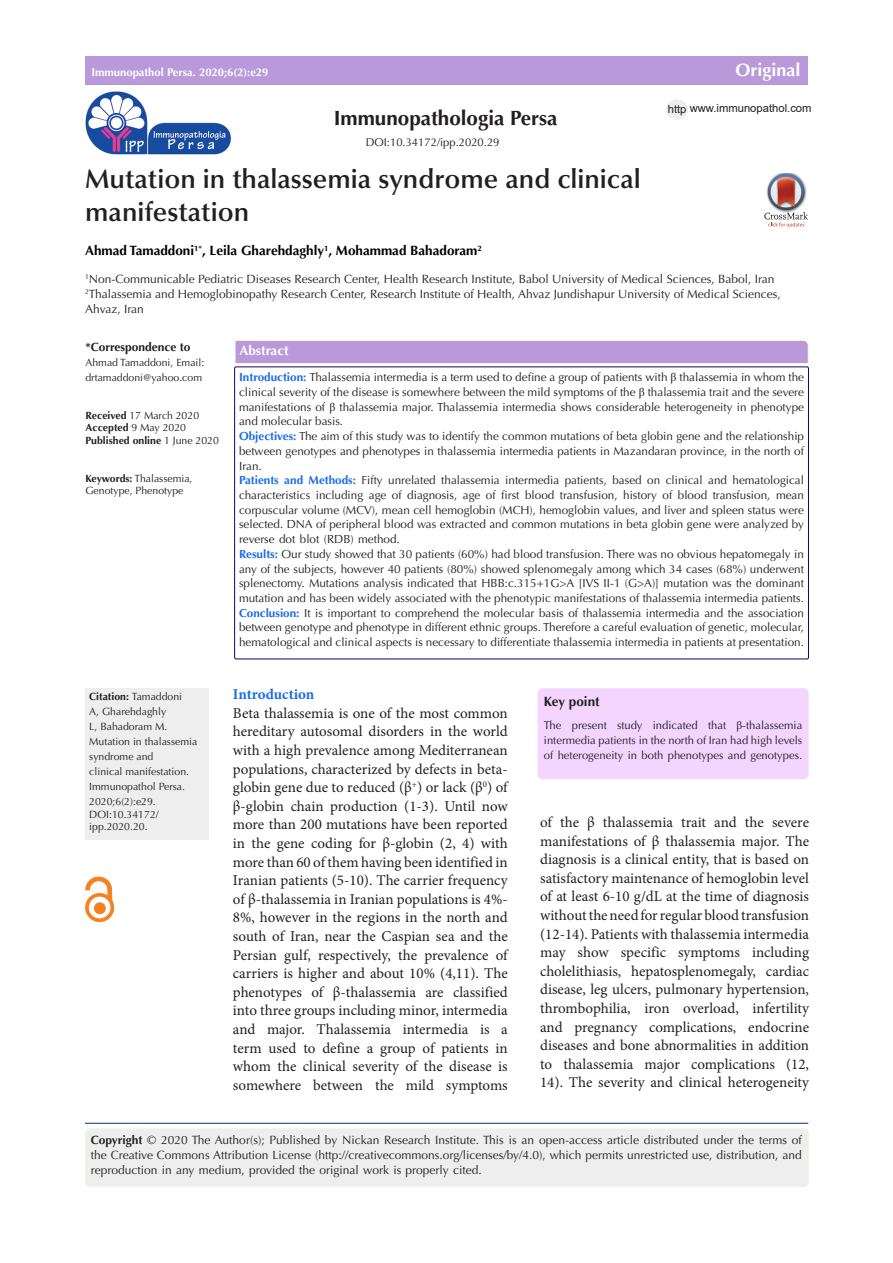
<style>
.page{position:relative;width:893px;height:1263px;background:#fff}
.page>*{position:absolute;margin:0;border:0;box-sizing:border-box;transform-origin:0 0}
.t1{font:600 27px/33px "Optima LT Std";color:#231f20}
.t2{font:700 20.55px "Optima LT Std";color:#231f20}
.t3{font:700 18px "Optima LT Std";color:#fff}
.t4{font:15px/18.6px "Minion Pro";color:#231f20;text-align:justify}
.t5{font:700 15px "Minion Pro";letter-spacing:-.005em;color:#196ce8}
.t6{font:700 13.5px "Optima LT Std";color:#000}
.Default{font:700 13.5px "Optima LT Std";color:#fff}
.t7{font:700 13.5px "Optima LT Std";color:#231f20}
.t8{font:12px/15px "Optima LT Std";color:#231f20;text-align:justify}
.t9{font:700 12px "Optima LT Std";color:#231f20}
.t10{font:11.7px/14.7px "Optima LT Std";color:#231f20;text-align:justify}
.t11{font:11.25px/15px "Optima LT Std";color:#231f20;text-align:justify}
.t12{font:700 11.25px "Optima LT Std";color:#fff}
.t13{font:11.25px "Arial";color:#231f20}
.t14{font:10.5px/15px "Optima LT Std";color:#231f20}
.t15{font:700 10.5px "Optima LT Std";color:#231f20}
.s1{font-weight:700}
.s2{font-weight:400}
.s3{font-weight:700;color:#196ce8}
.s4{font-family:"Times New Roman"}
</style>
<div class="page">
<hr style="left:85px;top:1123px;width:723px;height:1px;background:#053278">
<div style="left:86px;top:1129px;width:722px;height:57px;background:#eee;border-radius:4px"></div>
<div style="left:85px;top:1128px;width:724px;height:59px;border:2px solid #ebf5e8;border-radius:4px"></div>
<div style="left:85px;top:56px;width:723px;height:29px;background:#ba99da"></div>
<img style="left:85px;top:92px;width:146px;height:62px">
<div style="left:666px;top:99px;width:22px;height:21px;background:#eee;border-radius:50%"></div>
<div style="left:234px;top:367px;width:575px;height:292px;border:1px solid #190066"></div>
<svg style="left:235px;top:340px;width:574px;height:24px;background:#bfa0db"></svg>
<div style="left:85px;top:688px;width:123px;height:152px;background:#eee"></div>
<div style="left:94px;top:903px;width:11px;height:11px;background:#f58220;border-radius:50%"></div>
<div style="left:94px;top:903px;width:11px;height:11px;border:1px solid #f58220;border-radius:50%"></div>
<div style="left:85px;top:893px;width:29px;height:29px;border:4px solid #f58220;border-radius:50%"></div>
<svg style="left:86px;top:877px;width:26px;height:24px"></svg>
<div style="left:537px;top:688px;width:272px;height:91px;background:#f4d5ff;border-radius:5px"></div>
<img style="left:778px;top:173px;width:17px;height:1px">
<svg style="left:764px;top:174px;width:44px;height:53px"></svg>
<p class="t12" style="left:91px;top:66px;width:179px">Immunopathol Persa. 2020;6(2):e29</p>
<p class="t3" style="left:735px;top:59px;width:67px">Original</p>
<p class="t2" style="left:334px;top:106px;width:225px">Immunopathologia Persa</p>
<p class="t13" style="left:668px;top:101px;width:145px">http www.immunopathol.com</p>
<p class="t11" style="left:366px;top:135px;width:135px">DOI:10.34172/ipp.2020.29</p>
<p class="t1" style="left:85px;top:163px;width:557px">Mutation in thalassemia syndrome and clinical manifestation</p>
<p class="t6" style="left:85px;top:243px;width:398px">Ahmad Tamaddoni<sup>1*</sup>, Leila Gharehdaghly<sup>1</sup>, Mohammad Bahadoram<sup>2</sup></p>
<p class="t8" style="left:85px;top:272px;width:691px"><sup>1</sup>Non-Communicable Pediatric Diseases Research Center, Health Research Institute, Babol University of Medical Sciences, Babol, Iran</p>
<p class="t8" style="left:85px;top:287px;width:697px"><sup>2</sup>Thalassemia and Hemoglobinopathy Research Center, Research Institute of Health, Ahvaz Jundishapur University of Medical Sciences,<br>Ahvaz, Iran</p>
<p class="t9" style="left:85px;top:340px;width:107px">*Correspondence to</p>
<p class="t14" style="left:85px;top:355px;width:120px">Ahmad Tamaddoni, Email: drtamaddoni@yahoo.com</p>
<p class="t14" style="left:85px;top:408px;width:115px"><span class="s1">Received</span> 17 March 2020</p>
<p class="t15" style="left:85px;top:422px;width:102px">Accepted <span class="s2">9 May 2020</span></p>
<p class="t15" style="left:85px;top:434px;width:135px">Published online <span class="s2">1 June 2020</span></p>
<p class="t14" style="left:85px;top:472px;width:109px;line-height:12.6px"><span class="s1">Keywords:</span> Thalassemia,<br>Genotype, Phenotype</p>
<p class="Default" style="left:239px;top:342px;width:51px">Abstract</p>
<p class="t10" style="left:239px;top:370px;width:566px"><span class="s3">Introduction:</span> Thalassemia intermedia is a term used to define a group of patients with <span class="s4">β</span> thalassemia in whom the clinical severity of the disease is somewhere between the mild symptoms of the <span class="s4">β</span> thalassemia trait and the severe manifestations of <span class="s4">β</span> thalassemia major. Thalassemia intermedia shows considerable heterogeneity in phenotype and molecular basis.</p>
<p class="t10" style="left:239px;top:429px;width:566px"><span class="s3">Objectives:</span> The aim of this study was to identify the common mutations of beta globin gene and the relationship between genotypes and phenotypes in thalassemia intermedia patients in Mazandaran province, in the north of Iran.</p>
<p class="t10" style="left:239px;top:473px;width:566px"><span class="s3">Patients and Methods:</span> Fifty unrelated thalassemia intermedia patients, based on clinical and hematological characteristics including age of diagnosis, age of first blood transfusion, history of blood transfusion, mean corpuscular volume (MCV), mean cell hemoglobin (MCH), hemoglobin values, and liver and spleen status were selected. DNA of peripheral blood was extracted and common mutations in beta globin gene were analyzed by reverse dot blot (RDB) method.</p>
<p class="t10" style="left:239px;top:547px;width:566px"><span class="s3">Results:</span> Our study showed that 30 patients (60%) had blood transfusion. There was no obvious hepatomegaly in any of the subjects, however 40 patients (80%) showed splenomegaly among which 34 cases (68%) underwent splenectomy. Mutations analysis indicated that HBB:c.315+1G&gt;A [IVS II-1 (G&gt;A)] mutation was the dominant mutation and has been widely associated with the phenotypic manifestations of thalassemia intermedia patients.</p>
<p class="t10" style="left:239px;top:605px;width:566px"><span class="s3">Conclusion:</span> It is important to comprehend the molecular basis of thalassemia intermedia and the association between genotype and phenotype in different ethnic groups. Therefore a careful evaluation of genetic, molecular, hematological and clinical aspects is necessary to differentiate thalassemia intermedia in patients at presentation.</p>
<p class="t14" style="left:89px;top:689px;width:109px"><span class="s1">Citation:</span> Tamaddoni<br>A, Gharehdaghly<br>L, Bahadoram M.<br>Mutation in thalassemia syndrome and<br>clinical manifestation.<br>Immunopathol Persa.<br>2020;6(2):e29.</p>
<p class="t14" style="left:89px;top:808px;width:71px;line-height:12.6px">DOI:10.34172/ ipp.2020.20.</p>
<p class="t5" style="left:233px;top:684px;width:83px">Introduction</p>
<p class="t4" style="left:233px;top:704px;width:276px">Beta thalassemia is one of the most common hereditary autosomal disorders in the world with a high prevalence among Mediterranean populations, characterized by defects in beta&shy;globin gene due to reduced (β<sup>+</sup>) or lack (β<sup>0</sup>) of β-globin chain production (1-3). Until now more than 200 mutations have been reported in the gene coding for β-globin (2, 4) with more than 60 of them having been identified in Iranian patients (5-10). The carrier frequency of β-thalassemia in Iranian populations is 4%- 8%, however in the regions in the north and south of Iran, near the Caspian sea and the Persian gulf, respectively, the prevalence of carriers is higher and about 10% (4,11). The phenotypes of β-thalassemia are classified into three groups including minor, intermedia and major. Thalassemia intermedia is a term used to define a group of patients in whom the clinical severity of the disease is somewhere between the mild symptoms</p>
<p class="t7" style="left:544px;top:693px;width:57px">Key point</p>
<p class="t11" style="left:544px;top:718px;width:260px">The present study indicated that <span class="s4">β</span>-thalassemia intermedia patients in the north of Iran had high levels of heterogeneity in both phenotypes and genotypes.</p>
<p class="t4" style="left:540px;top:813px;width:270px">of the β thalassemia trait and the severe manifestations of β thalassemia major. The diagnosis is a clinical entity, that is based on satisfactory maintenance of hemoglobin level of at least 6-10 g/dL at the time of diagnosis without the need for regular blood transfusion (12-14). Patients with thalassemia intermedia may show specific symptoms including cholelithiasis, hepatosplenomegaly, cardiac disease, leg ulcers, pulmonary hypertension, thrombophilia, iron overload, infertility and pregnancy complications, endocrine diseases and bone abnormalities in addition to thalassemia major complications (12, 14). The severity and clinical heterogeneity</p>
<p class="t8" style="left:91px;top:1133px;width:713px"><span class="s1">Copyright</span> © 2020 The Author(s); Published by Nickan Research Institute. This is an open-access article distributed under the terms of the Creative Commons Attribution License (http://creativecommons.org/licenses/by/4.0), which permits unrestricted use, distribution, and reproduction in any medium, provided the original work is properly cited.</p>
</div>
